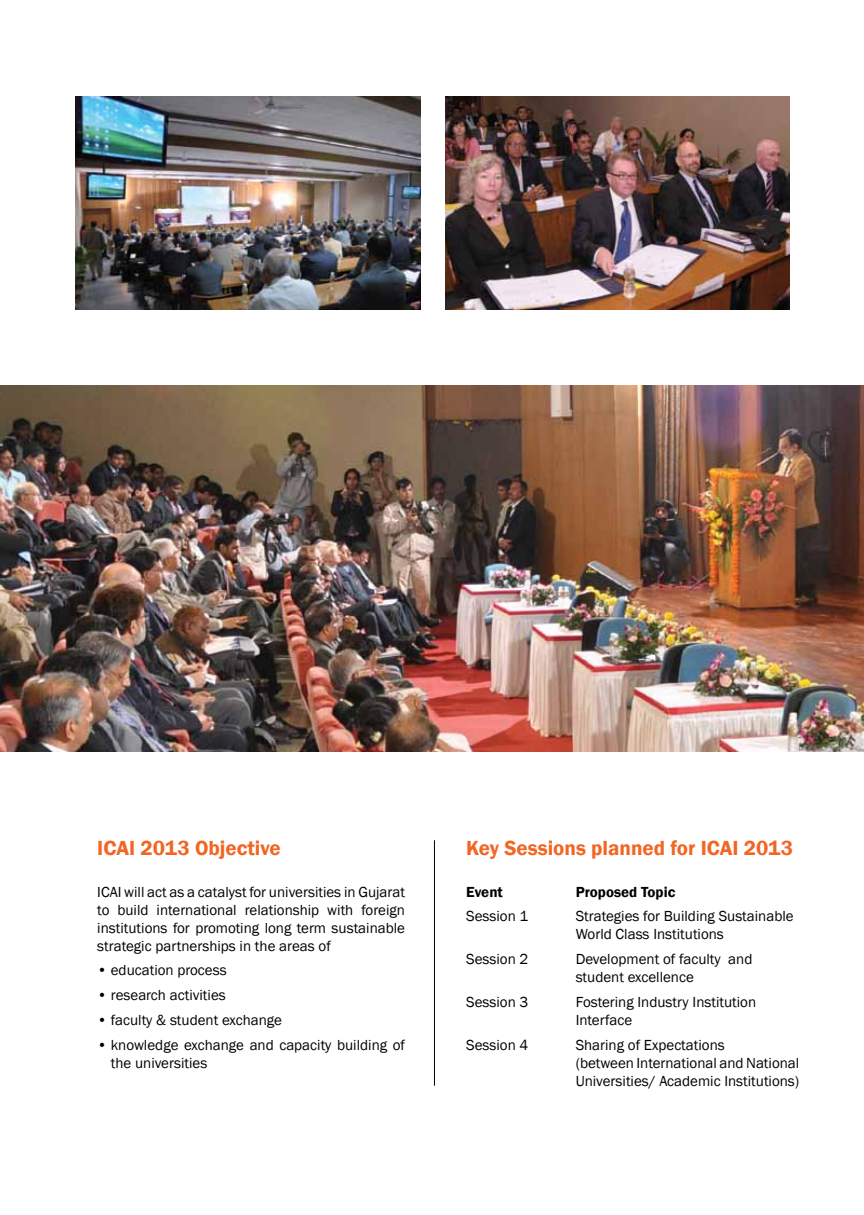
<style>
.page{position:relative;width:864px;height:1215px;background:#fff}
.page>*{position:absolute;margin:0;border:0;box-sizing:border-box;transform-origin:0 0}
.t1{font:600 21px "Franklin Gothic";color:#f26522}
.t2{font:15px/18px "Franklin Gothic";color:#000}
.t3{font:600 15px "Franklin Gothic";color:#000}
</style>
<div class="page">
<img style="left:0;top:385px;width:864px;height:367px">
<hr style="left:434px;top:840px;width:1px;height:246px;background:#000">
<img style="left:445px;top:96px;width:345px;height:213px">
<img style="left:75px;top:96px;width:345px;height:213px">
<p class="t1" style="left:97px;top:835px;width:185px">ICAI 2013 Objective</p>
<p class="t2" style="left:97px;top:883px;width:309px;text-align:justify">ICAI will act as a catalyst for universities in Gujarat to build international relationship with foreign institutions for promoting long term sustainable strategic partnerships in the areas of</p>
<p class="t2" style="left:97px;top:962px;width:131px">• education process</p>
<p class="t2" style="left:97px;top:987px;width:130px">• research activities</p>
<p class="t2" style="left:97px;top:1011px;width:186px">• faculty &amp; student exchange</p>
<p class="t2" style="left:111px;top:1036px;width:296px;text-indent:-14px">• knowledge exchange and capacity building of the universities</p>
<p class="t1" style="left:466px;top:835px;width:328px">Key Sessions planned for ICAI 2013</p>
<p class="t3" style="left:466px;top:882px;width:38px">Event</p>
<p class="t3" style="left:576px;top:882px;width:101px">Proposed Topic</p>
<p class="t2" style="left:466px;top:908px;width:64px">Session 1</p>
<p class="t2" style="left:576px;top:908px;width:220px">Strategies for Building Sustainable<br>World Class Institutions</p>
<p class="t2" style="left:466px;top:951px;width:64px">Session 2</p>
<p class="t2" style="left:576px;top:951px;width:178px">Development of faculty and student excellence</p>
<p class="t2" style="left:466px;top:993px;width:64px">Session 3</p>
<p class="t2" style="left:576px;top:993px;width:182px">Fostering Industry Institution<br>Interface</p>
<p class="t2" style="left:466px;top:1036px;width:64px">Session 4</p>
<p class="t2" style="left:576px;top:1036px;width:225px">Sharing of Expectations<br>(between International and National<br>Universities/ Academic Institutions)</p>
</div>
